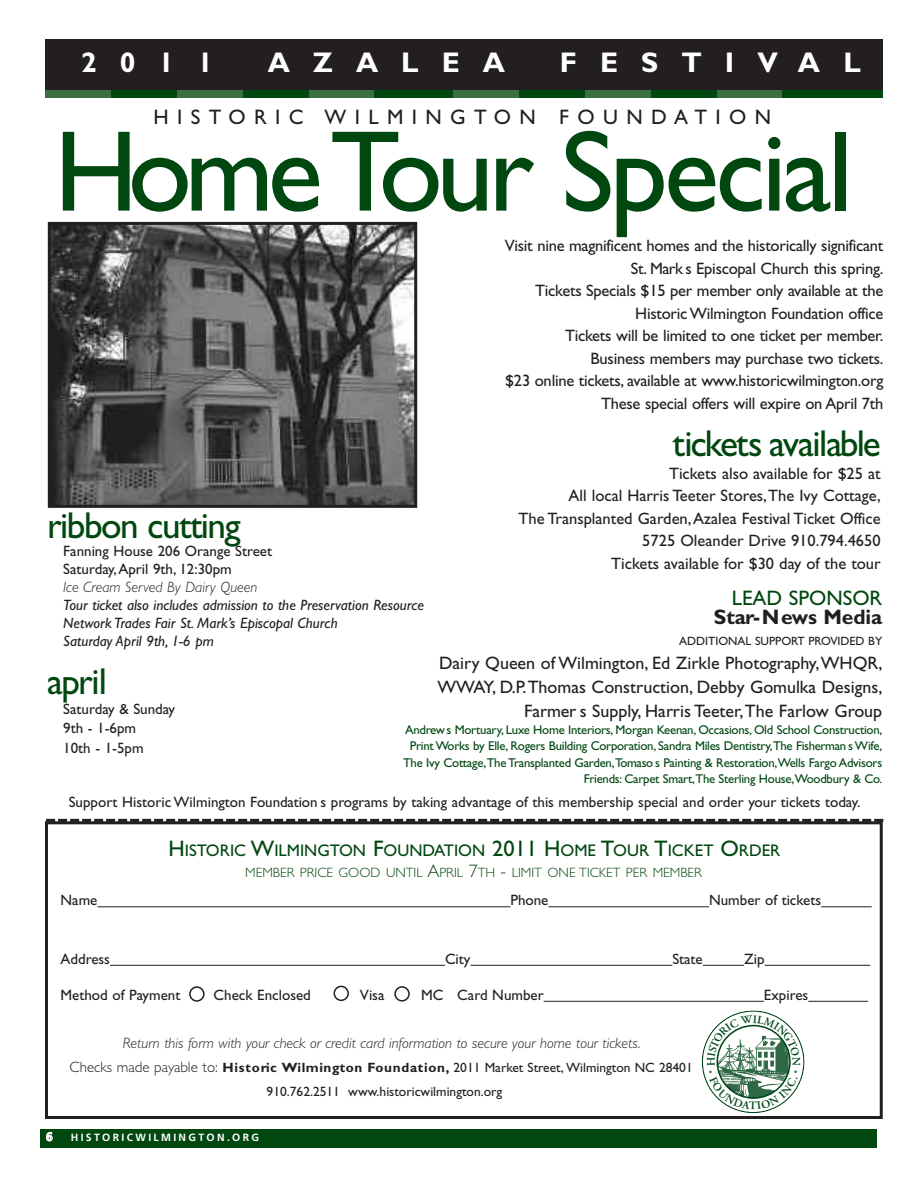
<style>
.page{position:relative;width:918px;height:1188px;background:#fff}
.page>*{position:absolute;margin:0;border:0;box-sizing:border-box;transform-origin:0 0}
.t1{font:115.5px "Gill Sans";letter-spacing:-.035em;color:#004710}
.t2{font:37.5px "Gill Sans";letter-spacing:-.04em;color:#004710}
.t3{font:700 28.5px "Gill Sans";letter-spacing:.805em;color:#fff}
.t4{font:21px "Gill Sans";letter-spacing:.4em;color:#231f20}
.t5{font:700 21px "Gill Sans";letter-spacing:-.005em;color:#231f20}
.t6{font:21px "Gill Sans";color:#004710}
.t7{font:18px/24px "Gill Sans";color:#231f20;text-align:right}
.t8{font:16.8px "Gill Sans";color:#004710}
.t9{font:16.5px/22.5px "Gill Sans";letter-spacing:-.015em;color:#231f20;text-align:right}
.t10{font:15px/19.5px "Gill Sans";color:#231f20}
.t11{font:italic 15px/18px "Gill Sans";color:#231f20}
.t12{font:italic 300 15px "Gill Sans";color:#231f20}
.t13{font:13.5px/24px "Gill Sans";color:#231f20;text-align:center}
.t14{font:300 13.5px "Gill Sans";color:#004710}
.t15{font:12.75px/16.5px "Gill Sans";letter-spacing:-.02em;color:#004710;text-align:right}
.t16{font:12px "Gill Sans";color:#231f20}
.t17{font:700 12px "Frutiger";color:#fff}
.t18{font:700 10.5px "Frutiger";letter-spacing:.22em;color:#fff}
.s1{font-size:22.5px}
.s2{font-size:18px}
.s3{font-weight:300;font-size:15px}
.s4{font-weight:700}
</style>
<div class="page">
<div style="left:40px;top:1129px;width:838px;height:19px;background:#004710"></div>
<div style="left:45px;top:821px;width:838px;height:298px;border:3px solid #231f20"></div>
<div style="left:45px;top:40px;width:838px;height:54px;background:#231f20"></div>
<div style="left:45px;top:90px;width:66px;height:7px;background:#3c7044"></div>
<div style="left:111px;top:90px;width:66px;height:7px;background:#004710"></div>
<div style="left:177px;top:90px;width:66px;height:7px;background:#3c7044"></div>
<div style="left:243px;top:90px;width:66px;height:7px;background:#004710"></div>
<div style="left:309px;top:90px;width:66px;height:7px;background:#3c7044"></div>
<div style="left:375px;top:90px;width:79px;height:7px;background:#004710"></div>
<img style="left:52px;top:226px;width:361px;height:278px">
<div style="left:48px;top:222px;width:369px;height:286px;border:3px solid #231f20"></div>
<hr style="left:97px;top:906px;width:413px;height:1px;background:#231f20">
<hr style="left:548px;top:906px;width:161px;height:1px;background:#231f20">
<hr style="left:821px;top:906px;width:51px;height:1px;background:#231f20">
<hr style="left:110px;top:965px;width:335px;height:1px;background:#231f20">
<hr style="left:471px;top:965px;width:201px;height:1px;background:#231f20">
<hr style="left:703px;top:965px;width:41px;height:1px;background:#231f20">
<hr style="left:765px;top:965px;width:105px;height:1px;background:#231f20">
<hr style="left:544px;top:1001px;width:220px;height:1px;background:#231f20">
<hr style="left:808px;top:1001px;width:60px;height:1px;background:#231f20">
<svg style="left:46px;top:819px;width:837px;height:3px;background:#4f4c4c"></svg>
<div style="left:453px;top:90px;width:66px;height:7px;background:#3c7044"></div>
<div style="left:519px;top:90px;width:66px;height:7px;background:#004710"></div>
<div style="left:585px;top:90px;width:66px;height:7px;background:#3c7044"></div>
<div style="left:651px;top:90px;width:66px;height:7px;background:#004710"></div>
<div style="left:717px;top:90px;width:65px;height:7px;background:#3c7044"></div>
<div style="left:782px;top:90px;width:101px;height:7px;background:#004710"></div>
<svg style="left:189px;top:986px;width:16px;height:16px"></svg>
<svg style="left:334px;top:986px;width:15px;height:15px"></svg>
<svg style="left:394px;top:986px;width:16px;height:16px"></svg>
<svg style="left:703px;top:1015px;width:100px;height:95px"></svg>
<h3 class="t3" style="left:81px;top:51px;width:133px">2011</h3>
<h3 class="t3" style="left:268px;top:51px;width:239px">AZALEA</h3>
<h3 class="t3" style="left:560px;top:51px;width:303px">FESTIVAL</h3>
<p class="t4" style="left:153px;top:109px;width:619px">HISTORIC WILMINGTON FOUNDATION</p>
<h1 class="t1" style="left:54px;top:128px;width:801px">HomeTour Special</h1>
<p class="t9" style="left:505px;top:236px;width:380px">Visit nine magnificent homes and the historically significant St. Mark s Episcopal Church this spring.<br>Tickets Specials $15 per member only available at the Historic Wilmington Foundation office<br>Tickets will be limited to one ticket per member.<br>Business members may purchase two tickets.<br>$23 online tickets, available at www.historicwilmington.org These special offers will expire on April 7th</p>
<h2 class="t2" style="left:672px;top:429px;width:210px">tickets available</h2>
<p class="t9" style="left:519px;top:463px;width:364px">Tickets also available for $25 at<br>All local Harris Teeter Stores,The Ivy Cottage,<br>The Transplanted Garden,Azalea Festival Ticket Office 5725 Oleander Drive 910.794.4650<br>Tickets available for $30 day of the tour</p>
<h2 class="t2" style="left:47px;top:511px;width:195px">ribbon cutting</h2>
<p class="t10" style="left:63px;top:544px;width:210px;line-height:18px">Fanning House 206 Orange Street<br>Saturday,April 9th, 12:30pm</p>
<p class="t12" style="left:63px;top:582px;width:196px">Ice Cream Served By Dairy Queen</p>
<p class="t11" style="left:63px;top:598px;width:362px">Tour ticket also includes admission to the Preservation Resource<br>Network Trades Fair St. Mark’s Episcopal Church<br>Saturday April 9th, 1-6 pm</p>
<h2 class="t2" style="left:47px;top:667px;width:61px">april</h2>
<p class="t10" style="left:63px;top:700px;width:113px">Saturday &amp; Sunday<br>9th - 1-6pm<br>10th - 1-5pm</p>
<p class="t6" style="left:732px;top:590px;width:152px">LEAD SPONSOR</p>
<p class="t5" style="left:714px;top:609px;width:170px">Star-News Media</p>
<p class="t16" style="left:679px;top:637px;width:205px">ADDITIONAL SUPPORT PROVIDED BY</p>
<p class="t7" style="left:438px;top:653px;width:446px">Dairy Queen of Wilmington, Ed Zirkle Photography,WHQR,<br>WWAY, D.P.Thomas Construction, Debby Gomulka Designs,<br>Farmer s Supply, Harris Teeter,The Farlow Group</p>
<p class="t15" style="left:403px;top:723px;width:481px">Andrew s Mortuary, Luxe Home Interiors, Morgan Keenan, Occasions, Old School Construction, Print Works by Elle, Rogers Building Corporation, Sandra Miles Dentistry,The Fisherman s Wife, The Ivy Cottage,The Transplanted Garden,Tomaso s Painting &amp; Restoration,Wells Fargo Advisors Friends: Carpet Smart,The Sterling House,Woodbury &amp; Co.</p>
<p class="t10" style="left:69px;top:793px;width:793px">Support Historic Wilmington Foundation s programs by taking advantage of this membership special and order your tickets today.</p>
<p class="t8" style="left:169px;top:844px;width:613px"><span class="s1">H</span>ISTORIC <span class="s1">W</span>ILMINGTON <span class="s1">F</span>OUNDATION <span class="s1">2011 H</span>OME <span class="s1">T</span>OUR <span class="s1">T</span>ICKET <span class="s1">O</span>RDER</p>
<p class="t14" style="left:245px;top:867px;width:458px">MEMBER PRICE GOOD UNTIL <span class="s2">A</span>PRIL <span class="s2">7</span>TH <span class="s2">-</span> LIMIT ONE TICKET PER MEMBER</p>
<p class="t10" style="left:61px;top:892px;width:38px">Name</p>
<p class="t10" style="left:510px;top:892px;width:40px">Phone</p>
<p class="t10" style="left:709px;top:892px;width:114px">Number of tickets</p>
<p class="t10" style="left:61px;top:950px;width:51px">Address</p>
<p class="t10" style="left:445px;top:950px;width:27px">City</p>
<p class="t10" style="left:672px;top:950px;width:32px">State</p>
<p class="t10" style="left:744px;top:950px;width:22px">Zip</p>
<p class="t10" style="left:61px;top:986px;width:121px">Method of Payment</p>
<p class="t10" style="left:214px;top:986px;width:99px">Check Enclosed</p>
<p class="t10" style="left:360px;top:986px;width:26px">Visa</p>
<p class="t10" style="left:421px;top:986px;width:124px">MC Card Number</p>
<p class="t10" style="left:764px;top:986px;width:46px">Expires</p>
<p class="t12" style="left:123px;top:1037px;width:519px">Return this form with your check or credit card information to secure your home tour tickets.</p>
<p class="t13" style="left:70px;top:1057px;width:625px"><span class="s3">Checks made payable to:</span> <span class="s4">Historic Wilmington Foundation,</span> 2011 Market Street, Wilmington NC 28401<br>910.762.2511 www.historicwilmington.org</p>
<p class="t17" style="left:46px;top:1132px;width:8px">6</p>
<p class="t18" style="left:71px;top:1133px;width:190px">HISTORICWILMINGTON.ORG</p>
</div>
